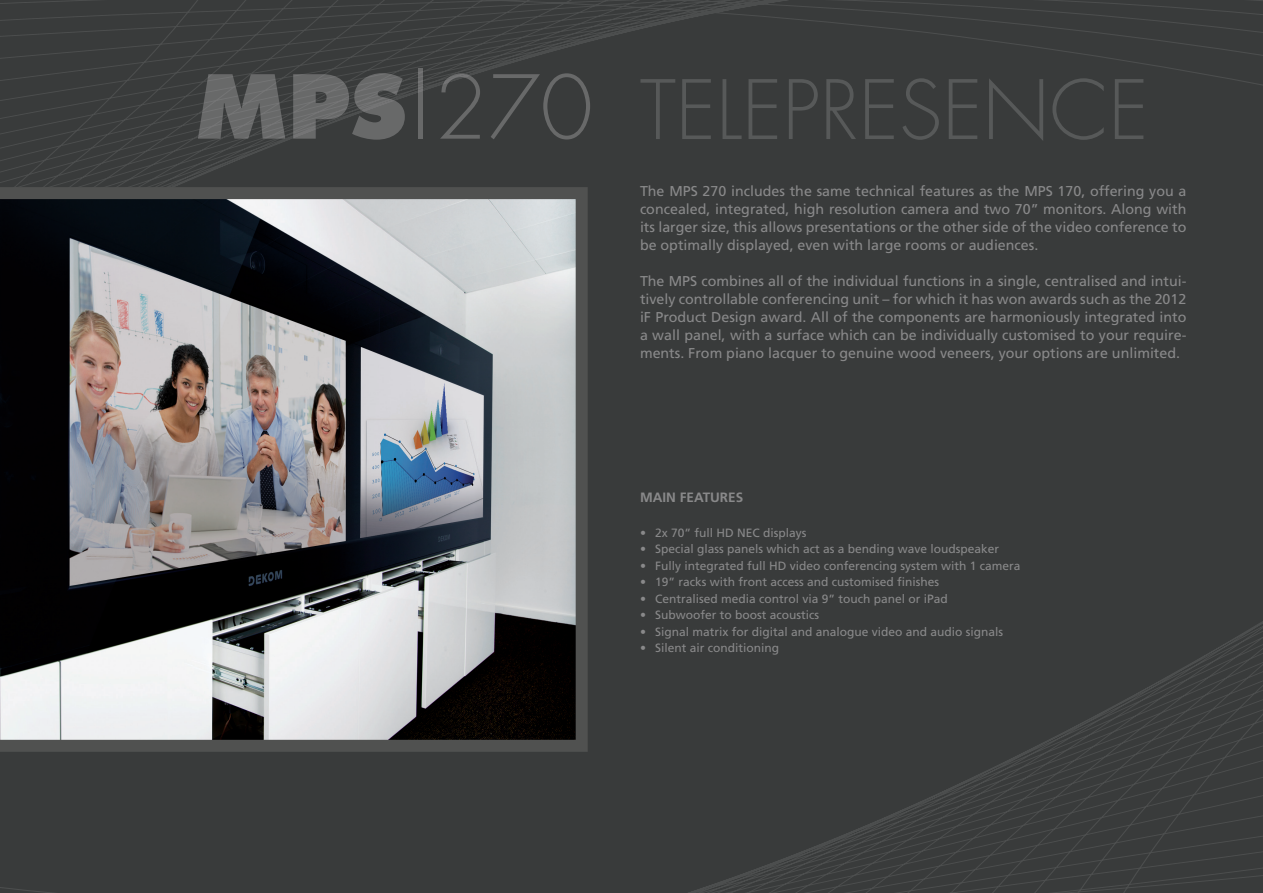
<style>
.page{position:relative;width:1263px;height:893px;background:#393b3b}
.page>*{position:absolute;margin:0;border:0;box-sizing:border-box;transform-origin:0 0}
.t1{font:300 79.5px "Futura";color:#575959}
.Produktname_CopyText{font:14.25px/18px "Frutiger";color:#89898a;text-align:justify}
.Produktname_CopyText-2{font:700 13.5px "Frutiger";color:#89898a}
.Merkmale_Copy{font:12px "Frutiger";color:#89898a}
.s1{font-weight:800;font-size:85.5px;color:#b1b0b1}
.s2{font-size:85.5px;color:#b1b0b1}
</style>
<div class="page">
<svg style="left:0;top:187px;width:588px;height:565px;background:#7c7d80"></svg>
<div style="left:640px;top:78px;width:71px;height:62px;background:#393b3b"></div>
<svg style="left:722px;top:78px;width:20px;height:62px"></svg>
<div style="left:748px;top:78px;width:30px;height:62px;background:#393b3b"></div>
<div style="left:788px;top:78px;width:30px;height:62px;background:#393b3b"></div>
<div style="left:826px;top:78px;width:31px;height:62px;background:#393b3b"></div>
<div style="left:864px;top:78px;width:30px;height:62px;background:#393b3b"></div>
<div style="left:901px;top:78px;width:38px;height:63px;background:#393b3b"></div>
<div style="left:948px;top:78px;width:30px;height:62px;background:#393b3b"></div>
<div style="left:988px;top:77px;width:56px;height:66px;background:#393b3b"></div>
<div style="left:1052px;top:78px;width:53px;height:63px;background:#393b3b"></div>
<div style="left:1114px;top:78px;width:30px;height:62px;background:#393b3b"></div>
<svg style="left:197px;top:73px;width:89px;height:66px;background:#3c3e3e"></svg>
<svg style="left:292px;top:72px;width:113px;height:68px;background:#3c3e3e"></svg>
<div style="left:418px;top:68px;width:5px;height:71px;border:1px solid #393b3b"></div>
<div style="left:438px;top:73px;width:43px;height:67px;background:#393b3b"></div>
<div style="left:490px;top:73px;width:101px;height:67px;background:#393b3b"></div>
<p class="t1" style="left:195px;top:59px;width:955px"><span class="s1">MPS</span><span class="s2">|270</span> TELEPRESENCE</p>
<p class="Produktname_CopyText" style="left:640px;top:182px;width:548px">The MPS 270 includes the same technical features as the MPS 170, offering you a concealed, integrated, high resolution camera and two 70” monitors. Along with its larger size, this allows presentations or the other side of the video conference to be optimally displayed, even with large rooms or audiences.</p>
<p class="Produktname_CopyText" style="left:640px;top:272px;width:548px">The MPS combines all of the individual functions in a single, centralised and intui&shy;tively controllable conferencing unit – for which it has won awards such as the 2012 iF Product Design award. All of the components are harmoniously integrated into a wall panel, with a surface which can be individually customised to your require&shy;ments. From piano lacquer to genuine wood veneers, your options are unlimited.</p>
<p class="Produktname_CopyText-2" style="left:640px;top:489px;width:105px">MAIN FEATURES</p>
<p class="Merkmale_Copy" style="left:640px;top:525px;width:168px">• 2x 70” full HD NEC displays</p>
<p class="Merkmale_Copy" style="left:640px;top:542px;width:361px">• Special glass panels which act as a bending wave loudspeaker</p>
<p class="Merkmale_Copy" style="left:640px;top:558px;width:382px">• Fully integrated full HD video conferencing system with 1 camera</p>
<p class="Merkmale_Copy" style="left:640px;top:575px;width:301px">• 19” racks with front access and customised finishes</p>
<p class="Merkmale_Copy" style="left:640px;top:591px;width:309px">• Centralised media control via 9” touch panel or iPad</p>
<p class="Merkmale_Copy" style="left:640px;top:608px;width:181px">• Subwoofer to boost acoustics</p>
<p class="Merkmale_Copy" style="left:640px;top:624px;width:365px">• Signal matrix for digital and analogue video and audio signals</p>
<p class="Merkmale_Copy" style="left:640px;top:641px;width:141px">• Silent air conditioning</p>
</div>
